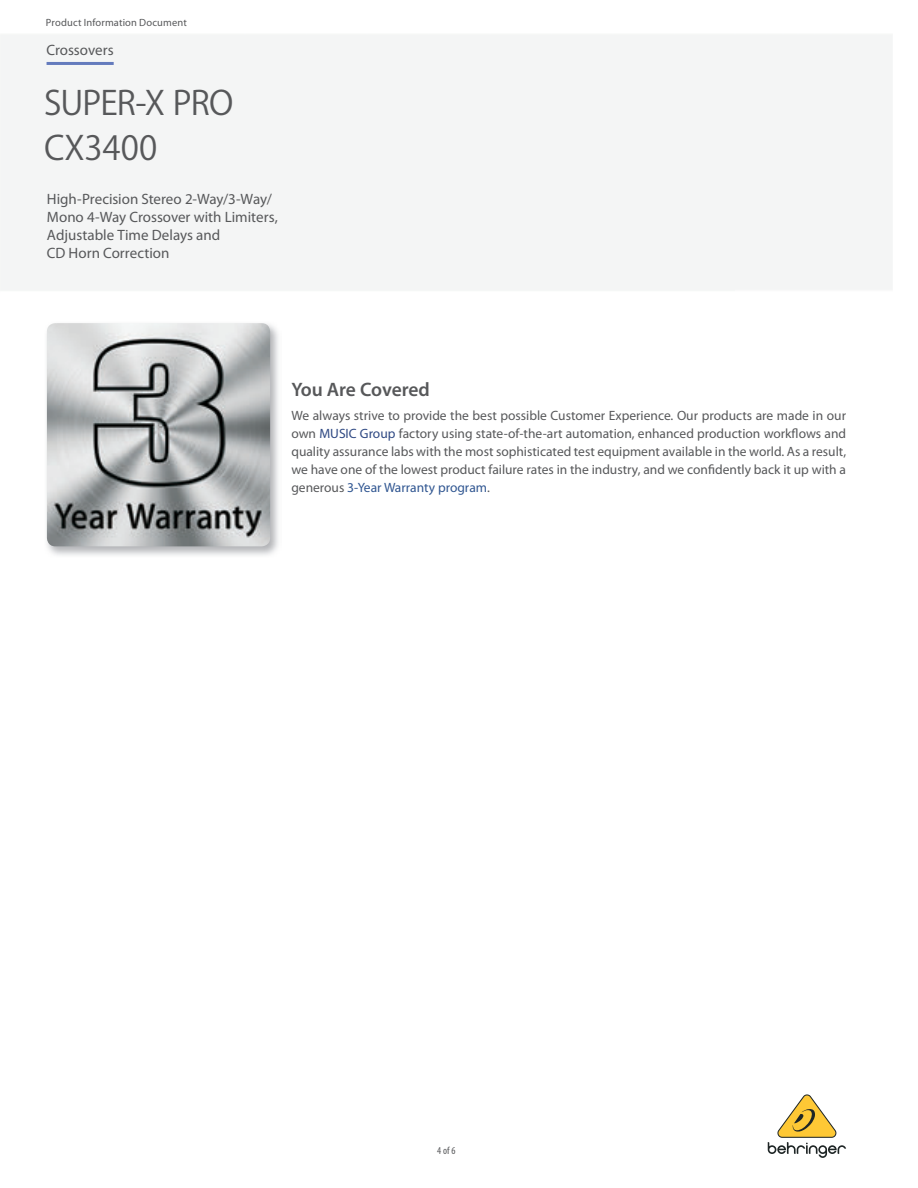
<style>
.page{position:relative;width:918px;height:1188px;background:#fff}
.page>*{position:absolute;margin:0;border:0;box-sizing:border-box;transform-origin:0 0}
.t1{font:33px/44.8px "Koz Go Pro Regular 90 pv RKSJ H";letter-spacing:-.015em;color:#57585a}
.t2{font:600 19.5px "Myriad Pro";letter-spacing:-.01em;color:#57585a}
.t3{font:15px/18px "Myriad Pro";color:#57585a}
.t4{font:13.5px/18px "Myriad Pro";color:#57585a;text-align:justify}
.t5{font:10.5px "Myriad Pro";letter-spacing:.015em;color:#57585a}
.t6{font:condensed 10.5px "Myriad Pro";color:#57585a}
.s1{color:#2f4983}
.s2{color:#305691}
</style>
<div class="page">
<svg style="left:768px;top:1094px;width:78px;height:64px"></svg>
<hr style="left:47px;top:62px;width:67px;height:3px;background:#647bbd">
<img style="left:45px;top:322px;width:237px;height:234px">
<img style="left:47px;top:323px;width:223px;height:223px;border-radius:9px">
<p class="t5" style="left:46px;top:18px;width:142px">Product Information Document</p>
<p class="t3" style="left:47px;top:42px;width:69px">Crossovers</p>
<h1 class="t1" style="left:44px;top:85px;width:191px">SUPER-X PRO<br>CX3400</h1>
<p class="t3" style="left:47px;top:191px;width:232px">High-Precision Stereo 2-Way/3-Way/<br>Mono 4-Way Crossover with Limiters,<br>Adjustable Time Delays and<br>CD Horn Correction</p>
<h2 class="t2" style="left:291px;top:382px;width:140px">You Are Covered</h2>
<p class="t4" style="left:291px;top:408px;width:556px">We always strive to provide the best possible Customer Experience. Our products are made in our own <span class="s1">MUSIC Group</span> factory using state-of-the-art automation, enhanced production workflows and quality assurance labs with the most sophisticated test equipment available in the world. As a result, we have one of the lowest product failure rates in the industry, and we confidently back it up with a generous <span class="s2">3-Year Warranty program</span>.</p>
<p class="t6" style="left:437px;top:1147px;width:20px">4 of 6</p>
</div>
